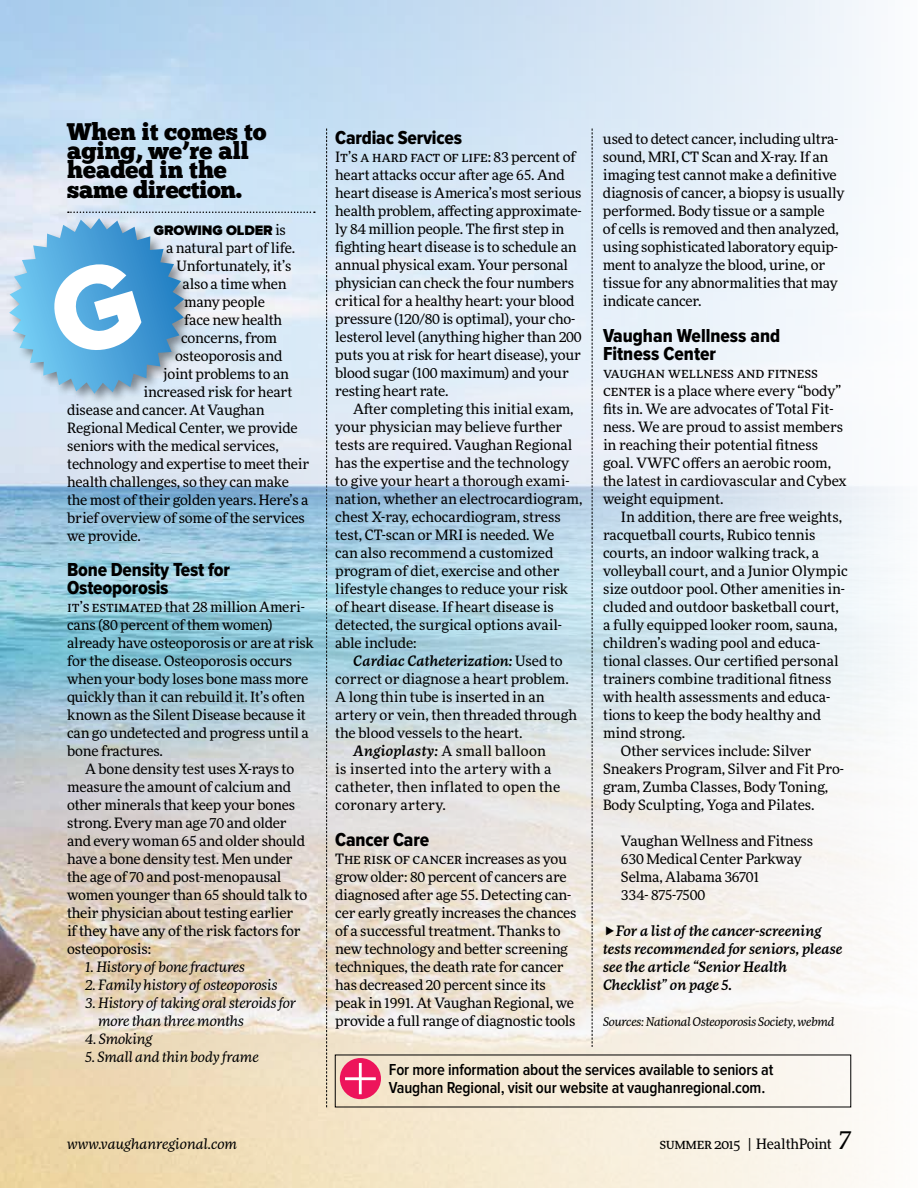
<style>
.page{position:relative;width:918px;height:1188px;background:#fff}
.page>*{position:absolute;margin:0;border:0;box-sizing:border-box;transform-origin:0 0}
.t1{font:24px/19.5px "Chunk Five";color:#000}
.t2{font:19.5px/18px "Proxima Nova Cond Extrabld";letter-spacing:-.01em;color:#000}
.t3{font:600 16.5px/18px "Proxima Nova Cond";letter-spacing:-.01em;color:#000}
.t4{font:14.25px/18px "More Pro";letter-spacing:-.01em;color:#000}
.t5{font:italic 14.25px/18px "More Pro";letter-spacing:-.01em;color:#000}
.t6{font:italic 500 14.25px/18px "More Pro";color:#000}
.t7{font:14.25px "More Pro";letter-spacing:-.03em;color:#000}
.t8{font:900 14.25px "Proxima Nova";letter-spacing:-.01em;color:#000}
.t9{font:italic 12px "More Pro";letter-spacing:-.02em;color:#000}
.s1{font-family:"More Pro";font-weight:400}
.s2{font-weight:400;font-style:normal}
.s3{font-weight:500;font-style:italic}
.s4{font-style:italic;font-size:25.5px}
</style>
<div class="page">
<img style="left:0;top:0;width:895px;height:1188px">
<div style="left:7px;top:216px;width:189px;height:189px;background:#000;opacity:.42"></div>
<svg style="left:326px;top:129px;width:1px;height:978px"></svg>
<svg style="left:592px;top:129px;width:1px;height:918px"></svg>
<div style="left:340px;top:1058px;width:41px;height:41px;background:#ed145b;border-radius:50%"></div>
<svg style="left:345px;top:1063px;width:31px;height:31px"></svg>
<svg style="left:606px;top:926px;width:8px;height:9px"></svg>
<svg style="left:9px;top:212px;width:306px;height:182px;background:#a3cce8"></svg>
<h1 class="t1" style="left:67px;top:121px;width:201px">When it comes to aging, we’re all headed in the same direction.</h1>
<p class="t8" style="left:154px;top:222px;width:134px">GROWING OLDER <span class="s1">is</span></p>
<p class="t4" style="left:166px;top:239px;width:131px">a natural part of life.</p>
<p class="t4" style="left:177px;top:257px;width:116px">Unfortunately, it’s</p>
<p class="t4" style="left:183px;top:275px;width:106px">also a time when</p>
<p class="t4" style="left:184px;top:293px;width:82px">many people</p>
<p class="t4" style="left:184px;top:311px;width:99px">face new health</p>
<p class="t4" style="left:181px;top:329px;width:97px">concerns, from</p>
<p class="t4" style="left:175px;top:347px;width:109px">osteoporosis and</p>
<p class="t4" style="left:163px;top:365px;width:127px">joint problems to an</p>
<p class="t4" style="left:144px;top:383px;width:150px">increased risk for heart</p>
<p class="t4" style="left:67px;top:401px;width:199px">disease and cancer. At Vaughan</p>
<p class="t4" style="left:67px;top:419px;width:232px">Regional Medical Center, we provide</p>
<p class="t4" style="left:67px;top:437px;width:213px">seniors with the medical services,</p>
<p class="t4" style="left:67px;top:455px;width:244px">technology and expertise to meet their</p>
<p class="t4" style="left:67px;top:473px;width:223px">health challenges, so they can make</p>
<p class="t4" style="left:67px;top:491px;width:243px">the most of their golden years. Here’s a</p>
<p class="t4" style="left:67px;top:509px;width:239px">brief overview of some of the services</p>
<p class="t4" style="left:67px;top:527px;width:75px">we provide.</p>
<h2 class="t2" style="left:67px;top:561px;width:164px">Bone Density Test for<br>Osteoporosis</h2>
<p class="t4" style="left:67px;top:597px;width:248px">it’s estimated that 28 million Ameri&shy;cans (80 percent of them women) already have osteoporosis or are at risk for the disease. Osteoporosis occurs when your body loses bone mass more quickly than it can rebuild it. It’s often known as the Silent Disease because it can go undetected and progress until a bone fractures.</p>
<p class="t4" style="left:67px;top:759px;width:242px;text-indent:18px">A bone density test uses X-rays to measure the amount of calcium and other minerals that keep your bones strong. Every man age 70 and older and every woman 65 and older should have a bone density test. Men under the age of 70 and post-menopausal women younger than 65 should talk to their physician about testing earlier<br>if they have any of the risk factors for osteoporosis:</p>
<p class="t5" style="left:85px;top:957px;width:161px">1. History of bone fractures</p>
<p class="t5" style="left:85px;top:975px;width:194px">2. Family history of osteoporosis</p>
<p class="t5" style="left:98px;top:993px;width:200px;text-indent:-13px">3. History of taking oral steroids for more than three months</p>
<p class="t5" style="left:85px;top:1029px;width:69px">4. Smoking</p>
<p class="t5" style="left:85px;top:1047px;width:175px">5. Small and thin body frame</p>
<h2 class="t2" style="left:335px;top:129px;width:128px">Cardiac Services</h2>
<p class="t4" style="left:335px;top:147px;width:248px">It’s a hard fact of life: 83 percent of heart attacks occur after age 65. And heart disease is America’s most serious health problem, affecting approximate&shy;ly 84 million people. The first step in fighting heart disease is to schedule an annual physical exam. Your personal physician can check the four numbers critical for a healthy heart: your blood pressure (120/80 is optimal), your cho&shy;lesterol level (anything higher than 200 puts you at risk for heart disease), your blood sugar (100 maximum) and your resting heart rate.</p>
<p class="t4" style="left:335px;top:399px;width:249px;text-indent:18px">After completing this initial exam, your physician may believe further tests are required. Vaughan Regional has the expertise and the technology to give your heart a thorough exami&shy;nation, whether an electrocardiogram, chest X-ray, echocardiogram, stress test, CT-scan or MRI is needed. We<br>can also recommend a customized program of diet, exercise and other lifestyle changes to reduce your risk of heart disease. If heart disease is detected, the surgical options avail&shy;able include:</p>
<p class="t6" style="left:353px;top:651px;width:211px">Cardiac Catheterization: <span class="s2">Used to</span></p>
<p class="t4" style="left:335px;top:669px;width:235px">correct or diagnose a heart problem.</p>
<p class="t4" style="left:335px;top:687px;width:211px">A long thin tube is inserted in an</p>
<p class="t4" style="left:335px;top:705px;width:243px">artery or vein, then threaded through</p>
<p class="t4" style="left:335px;top:723px;width:189px">the blood vessels to the heart.</p>
<p class="t4" style="left:353px;top:741px;width:194px"><span class="s3">Angioplasty:</span> A small balloon</p>
<p class="t4" style="left:335px;top:759px;width:218px">is inserted into the artery with a</p>
<p class="t4" style="left:335px;top:777px;width:227px">catheter, then inflated to open the</p>
<p class="t4" style="left:335px;top:795px;width:112px">coronary artery.</p>
<h2 class="t2" style="left:335px;top:831px;width:95px">Cancer Care</h2>
<p class="t4" style="left:335px;top:849px;width:243px">The risk of cancer increases as you grow older: 80 percent of cancers are diagnosed after age 55. Detecting can&shy;cer early greatly increases the chances of a successful treatment. Thanks to new technology and better screening techniques, the death rate for cancer has decreased 20 percent since its peak in 1991. At Vaughan Regional, we provide a full range of diagnostic tools</p>
<p class="t4" style="left:603px;top:129px;width:243px">used to detect cancer, including ultra&shy;sound, MRI, CT Scan and X-ray. If an imaging test cannot make a definitive diagnosis of cancer, a biopsy is usually performed. Body tissue or a sample<br>of cells is removed and then analyzed, using sophisticated laboratory equip&shy;ment to analyze the blood, urine, or tissue for any abnormalities that may indicate cancer.</p>
<h2 class="t2" style="left:603px;top:327px;width:179px">Vaughan Wellness and<br>Fitness Center</h2>
<p class="t4" style="left:603px;top:363px;width:245px">vaughan wellness and fitness center is a place where every “body” fits in. We are advocates of Total Fit&shy;ness. We are proud to assist members in reaching their potential fitness goal. VWFC offers an aerobic room, the latest in cardiovascular and Cybex weight equipment.</p>
<p class="t4" style="left:621px;top:507px;width:223px">In addition, there are free weights,</p>
<p class="t4" style="left:603px;top:525px;width:214px">racquetball courts, Rubico tennis</p>
<p class="t4" style="left:603px;top:543px;width:218px">courts, an indoor walking track, a</p>
<p class="t4" style="left:603px;top:561px;width:246px">volleyball court, and a Junior Olympic</p>
<p class="t4" style="left:603px;top:579px;width:244px">size outdoor pool. Other amenities in-</p>
<p class="t4" style="left:603px;top:597px;width:237px">cluded and outdoor basketball court,</p>
<p class="t4" style="left:603px;top:615px;width:236px">a fully equipped looker room, sauna,</p>
<p class="t4" style="left:603px;top:633px;width:219px">children’s wading pool and educa-</p>
<p class="t4" style="left:603px;top:651px;width:237px">tional classes. Our certified personal</p>
<p class="t4" style="left:603px;top:669px;width:230px">trainers combine traditional fitness</p>
<p class="t4" style="left:603px;top:687px;width:229px">with health assessments and educa-</p>
<p class="t4" style="left:603px;top:705px;width:219px">tions to keep the body healthy and</p>
<p class="t4" style="left:603px;top:723px;width:84px">mind strong.</p>
<p class="t4" style="left:621px;top:741px;width:192px">Other services include: Silver</p>
<p class="t4" style="left:603px;top:759px;width:243px">Sneakers Program, Silver and Fit Pro-</p>
<p class="t4" style="left:603px;top:777px;width:227px">gram, Zumba Classes, Body Toning,</p>
<p class="t4" style="left:603px;top:795px;width:213px">Body Sculpting, Yoga and Pilates.</p>
<p class="t4" style="left:621px;top:831px;width:194px">Vaughan Wellness and Fitness<br>630 Medical Center Parkway<br>Selma, Alabama 36701<br>334- 875-7500</p>
<p class="t6" style="left:603px;top:921px;width:241px;text-indent:13px">For a list of the cancer-screening tests recommended for seniors, please see the article “Senior Health<br>Checklist” on page 5.</p>
<p class="t9" style="left:603px;top:1014px;width:233px">Sources: National Osteoporosis Society, webmd</p>
<p class="t3" style="left:389px;top:1061px;width:386px">For more information about the services available to seniors at<br>Vaughan Regional, visit our website at vaughanregional.com.</p>
<p class="t5" style="left:67px;top:1135px;width:172px">www.vaughanregional.com</p>
<p class="t7" style="left:659px;top:1134px;width:193px">summer 2015 | HealthPoint <span class="s4">7</span></p>
</div>
